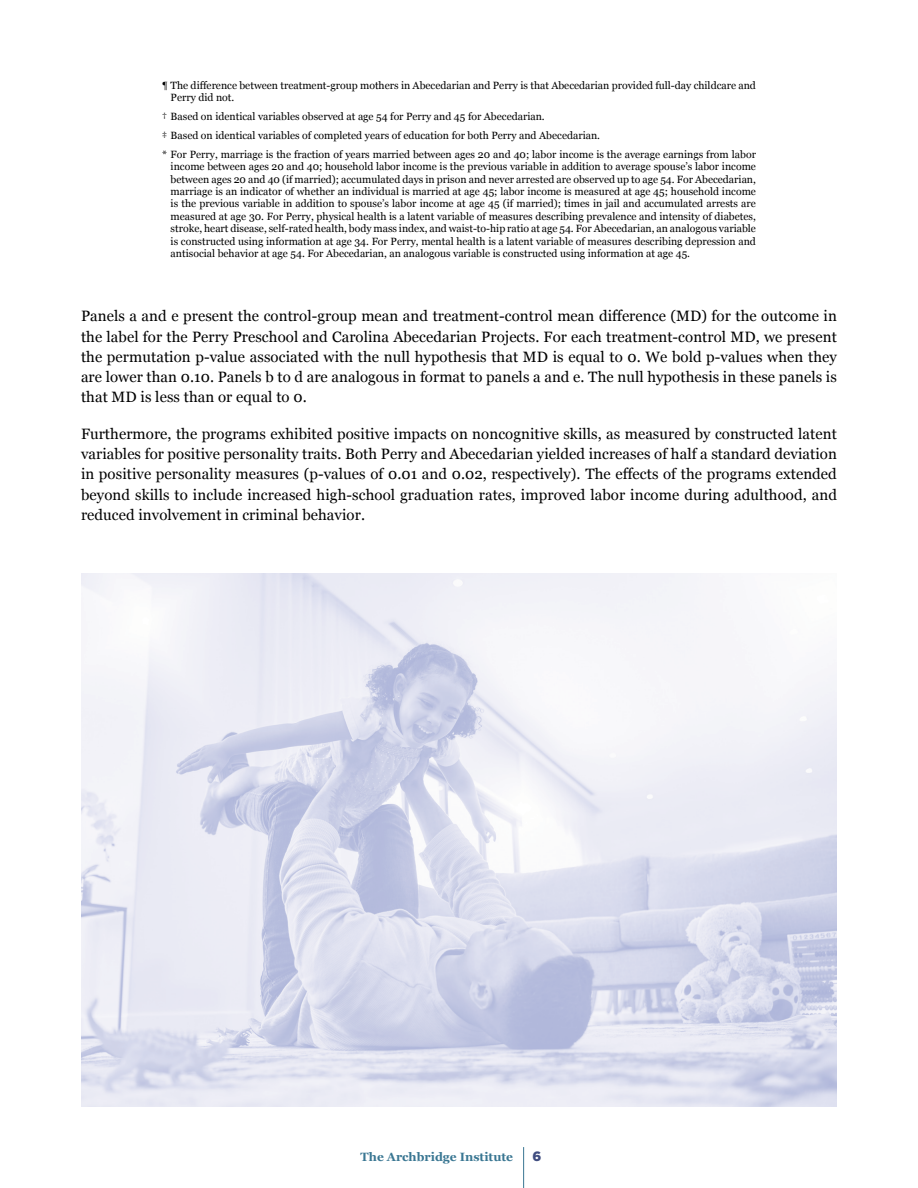
<style>
.page{position:relative;width:918px;height:1188px;background:#fff}
.page>*{position:absolute;margin:0;border:0;box-sizing:border-box;transform-origin:0 0}
.t1{font:15px/20.2px "Georgia";letter-spacing:.005em;color:#000;text-align:justify}
.t2{font:900 13.5px "Gotham";color:#404d80}
.t3{font:700 12px "Georgia";color:#397692}
.t4{font:10.5px/12.5px "Georgia";color:#000}
</style>
<div class="page">
<hr style="left:523px;top:1147px;width:1px;height:41px;background:#397692">
<img style="left:81px;top:573px;width:756px;height:534px">
<p class="t4" style="left:171px;top:79px;width:587px;text-indent:-9px">¶ The difference between treatment-group mothers in Abecedarian and Perry is that Abecedarian provided full-day childcare and<br>Perry did not.</p>
<p class="t4" style="left:162px;top:107px;width:596px;line-height:18.9px">† Based on identical variables observed at age 54 for Perry and 45 for Abecedarian.<br>‡ Based on identical variables of completed years of education for both Perry and Abecedarian.<br>* For Perry, marriage is the fraction of years married between ages 20 and 40; labor income is the average earnings from labor</p>
<p class="t4" style="left:171px;top:160px;width:587px;text-align:justify">income between ages 20 and 40; household labor income is the previous variable in addition to average spouse’s labor income between ages 20 and 40 (if married); accumulated days in prison and never arrested are observed up to age 54. For Abecedarian, marriage is an indicator of whether an individual is married at age 45; labor income is measured at age 45; household income is the previous variable in addition to spouse’s labor income at age 45 (if married); times in jail and accumulated arrests are measured at age 30. For Perry, physical health is a latent variable of measures describing prevalence and intensity of diabetes, stroke, heart disease, self-rated health, body mass index, and waist-to-hip ratio at age 54. For Abecedarian, an analogous variable is constructed using information at age 34. For Perry, mental health is a latent variable of measures describing depression and antisocial behavior at age 54. For Abecedarian, an analogous variable is constructed using information at age 45.</p>
<p class="t1" style="left:81px;top:306px;width:757px">Panels a and e present the control-group mean and treatment-control mean difference (MD) for the outcome in the label for the Perry Preschool and Carolina Abecedarian Projects. For each treatment-control MD, we present the permutation p-value associated with the null hypothesis that MD is equal to 0. We bold p-values when they are lower than 0.10. Panels b to d are analogous in format to panels a and e. The null hypothesis in these panels is that MD is less than or equal to 0.</p>
<p class="t1" style="left:81px;top:423px;width:758px">Furthermore, the programs exhibited positive impacts on noncognitive skills, as measured by constructed latent variables for positive personality traits. Both Perry and Abecedarian yielded increases of half a standard deviation in positive personality measures (p-values of 0.01 and 0.02, respectively). The effects of the programs extended beyond skills to include increased high-school graduation rates, improved labor income during adulthood, and reduced involvement in criminal behavior.</p>
<p class="t3" style="left:361px;top:1148px;width:154px">The Archbridge Institute</p>
<p class="t2" style="left:533px;top:1147px;width:10px">6</p>
</div>
